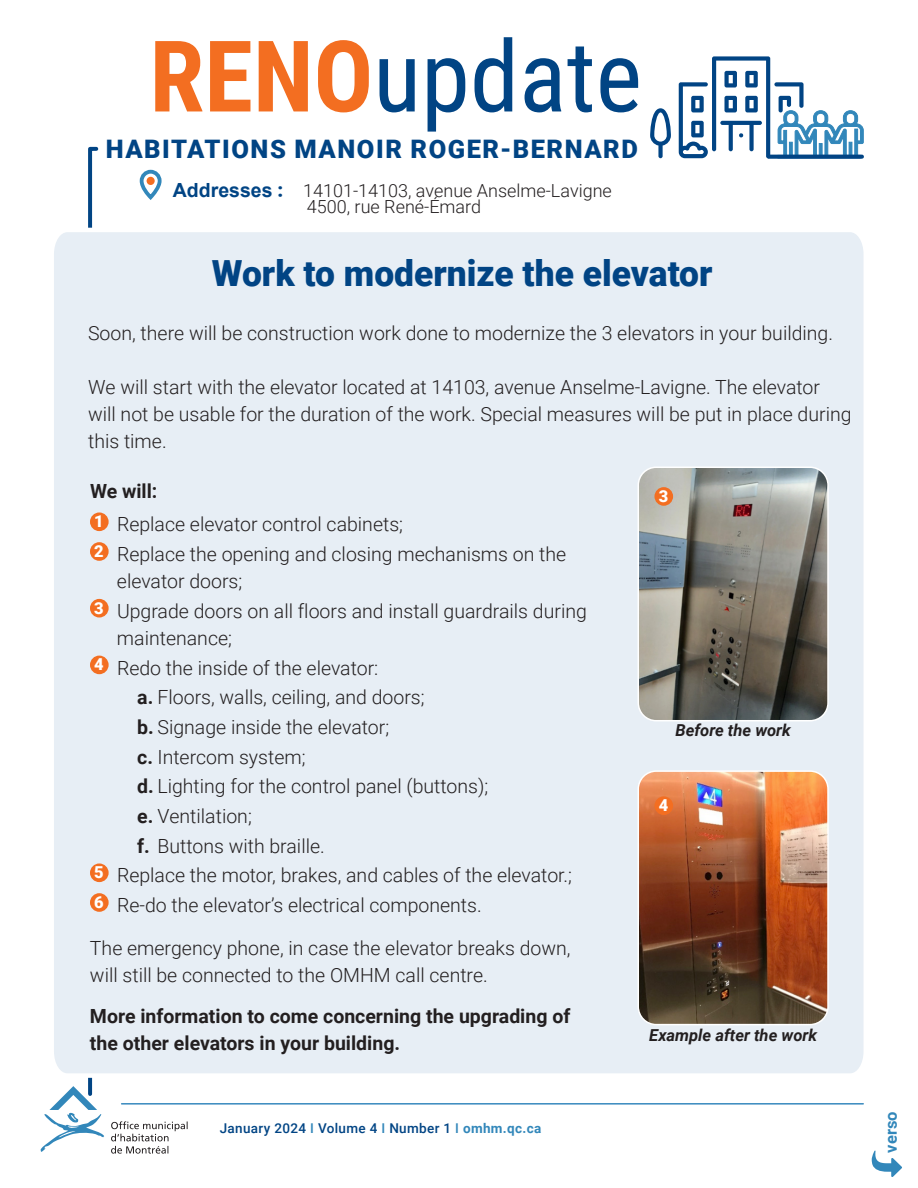
<style>
.page{position:relative;width:918px;height:1188px;background:#fff}
.page>*{position:absolute;margin:0;border:0;box-sizing:border-box;transform-origin:0 0}
.t1{font:99px "Roboto Condensed";color:#014484}
.Couvert_intro_gras{font:900 36px "Roboto";color:#014484}
.t2{font:900 25.5px "Roboto";letter-spacing:.06em;color:#014484}
.Couvert_intro_gras-2{font:300 19.5px/27px "Roboto";color:#231f20}
.Couvert_intro_gras-3{font:700 19.5px/27px "Roboto";color:#231f20}
.text{font:300 18px "Roboto";color:#231f20}
.Couvert_intro_gras-4{font:italic 700 16.5px "Roboto";color:#231f20}
.Couvert_intro_gras-5{font:700 16.5px "Roboto";color:#3287ba}
.t3{font:900 16.35px "Roboto";color:#fff}
.t4{font:500 13.5px "Roboto";letter-spacing:.025em;color:#014484}
.s1{font-weight:700;color:#f36e21}
.s2{font-family:"Arial";font-weight:700;font-size:19.5px;color:#014484}
.s3{font-weight:900;font-size:19.5px;color:#014484}
.s4{font-weight:700}
.s5{color:#3287ba}
.s6{font-weight:700;color:#3287ba}
</style>
<div class="page">
<div style="left:104px;top:232px;width:760px;height:841px;background:#e7eef5"></div>
<svg style="left:650px;top:108px;width:21px;height:50px"></svg>
<svg style="left:679px;top:56px;width:185px;height:103px"></svg>
<svg style="left:769px;top:155px;width:93px;height:4px"></svg>
<div style="left:140px;top:170px;width:22px;height:29px;border:4px solid #3287ba;border-radius:9px"></div>
<div style="left:147px;top:177px;width:8px;height:8px;background:#f36e21;border-radius:50%"></div>
<svg style="left:872px;top:1151px;width:30px;height:26px"></svg>
<svg style="left:41px;top:146px;width:63px;height:1006px"></svg>
<svg style="left:111px;top:1121px;width:77px;height:33px"></svg>
<hr style="left:122px;top:1103px;width:741px;height:2px;background:#3889be">
<div style="left:90px;top:512px;width:19px;height:19px;background:#f36e21;border-radius:50%"></div>
<div style="left:90px;top:542px;width:19px;height:19px;background:#f36e21;border-radius:50%"></div>
<div style="left:90px;top:599px;width:19px;height:19px;background:#f36e21;border-radius:50%"></div>
<div style="left:90px;top:656px;width:19px;height:18px;background:#f36e21;border-radius:50%"></div>
<div style="left:90px;top:863px;width:19px;height:19px;background:#f36e21;border-radius:50%"></div>
<div style="left:90px;top:893px;width:19px;height:19px;background:#f36e21;border-radius:50%"></div>
<img style="left:638px;top:467px;width:190px;height:254px">
<div style="left:638px;top:467px;width:191px;height:254px;border:2px solid #fff;border-radius:18px"></div>
<img style="left:638px;top:771px;width:190px;height:254px">
<div style="left:638px;top:770px;width:191px;height:255px;border:2px solid #fff;border-radius:18px"></div>
<div style="left:654px;top:487px;width:19px;height:19px;background:#f36e21;border-radius:50%"></div>
<div style="left:654px;top:796px;width:19px;height:19px;background:#f36e21;border-radius:50%"></div>
<p class="t1" style="left:150px;top:7px;width:494px"><span class="s1">RENO</span>update</p>
<p class="t2" style="left:106px;top:131px;width:534px">HABITATIONS MANOIR ROGER-BERNARD</p>
<p class="text" style="left:173px;top:178px;width:441px"><span class="s2">Addresses</span> <span class="s3">:</span> 14101-14103, avenue Anselme-Lavigne</p>
<p class="text" style="left:307px;top:194px;width:176px">4500, rue René-Émard</p>
<p class="Couvert_intro_gras" style="left:212px;top:248px;width:502px">Work to modernize the elevator</p>
<p class="Couvert_intro_gras-2" style="left:88px;top:319px;width:747px">Soon, there will be construction work done to modernize the 3 elevators in your building.</p>
<p class="Couvert_intro_gras-2" style="left:88px;top:373px;width:765px">We will start with the elevator located at 14103, avenue Anselme-Lavigne. The elevator will not be usable for the duration of the work. Special measures will be put in place during this time.</p>
<p class="Couvert_intro_gras-3" style="left:90px;top:477px;width:69px">We will:</p>
<p class="t3" style="left:94px;top:510px;width:11px">1</p>
<p class="Couvert_intro_gras-2" style="left:117px;top:510px;width:288px">Replace elevator control cabinets;</p>
<p class="t3" style="left:94px;top:540px;width:11px">2</p>
<p class="Couvert_intro_gras-2" style="left:117px;top:540px;width:451px">Replace the opening and closing mechanisms on the elevator doors;</p>
<p class="t3" style="left:94px;top:596px;width:11px">3</p>
<p class="Couvert_intro_gras-2" style="left:117px;top:597px;width:471px">Upgrade doors on all floors and install guardrails during maintenance;</p>
<p class="t3" style="left:94px;top:653px;width:11px">4</p>
<p class="Couvert_intro_gras-2" style="left:117px;top:653px;width:263px">Redo the inside of the elevator:</p>
<p class="Couvert_intro_gras-2" style="left:137px;top:683px;width:289px"><span class="s4">a.</span> Floors, walls, ceiling, and doors;</p>
<p class="Couvert_intro_gras-2" style="left:137px;top:713px;width:253px"><span class="s4">b.</span> Signage inside the elevator;</p>
<p class="Couvert_intro_gras-2" style="left:137px;top:742px;width:170px"><span class="s4">c.</span> Intercom system;</p>
<p class="Couvert_intro_gras-2" style="left:137px;top:772px;width:353px"><span class="s4">d.</span> Lighting for the control panel (buttons);</p>
<p class="Couvert_intro_gras-2" style="left:137px;top:802px;width:116px"><span class="s4">e.</span> Ventilation;</p>
<p class="Couvert_intro_gras-2" style="left:137px;top:832px;width:189px"><span class="s4">f.</span> Buttons with braille.</p>
<p class="t3" style="left:94px;top:861px;width:11px">5</p>
<p class="Couvert_intro_gras-2" style="left:117px;top:861px;width:457px">Replace the motor, brakes, and cables of the elevator.;</p>
<p class="t3" style="left:94px;top:891px;width:11px">6</p>
<p class="Couvert_intro_gras-2" style="left:117px;top:891px;width:366px">Re-do the elevator’s electrical components.</p>
<p class="Couvert_intro_gras-2" style="left:90px;top:934px;width:482px">The emergency phone, in case the elevator breaks down, will still be connected to the OMHM call centre.</p>
<p class="Couvert_intro_gras-3" style="left:90px;top:1002px;width:482px">More information to come concerning the upgrading of the other elevators in your building.</p>
<p class="t3" style="left:659px;top:484px;width:11px">3</p>
<p class="Couvert_intro_gras-4" style="left:675px;top:719px;width:117px">Before the work</p>
<p class="t3" style="left:659px;top:794px;width:11px">4</p>
<p class="Couvert_intro_gras-4" style="left:649px;top:1024px;width:169px">Example after the work</p>
<p class="t4" style="left:220px;top:1119px;width:323px">January 2024 <span class="s5">I</span> Volume 4 <span class="s5">I</span> Number 1 <span class="s5">I</span> <span class="s6">omhm.qc.ca</span></p>
<p class="Couvert_intro_gras-5" style="left:879px;top:1153px;width:42px;rotate:-90deg">verso</p>
</div>
